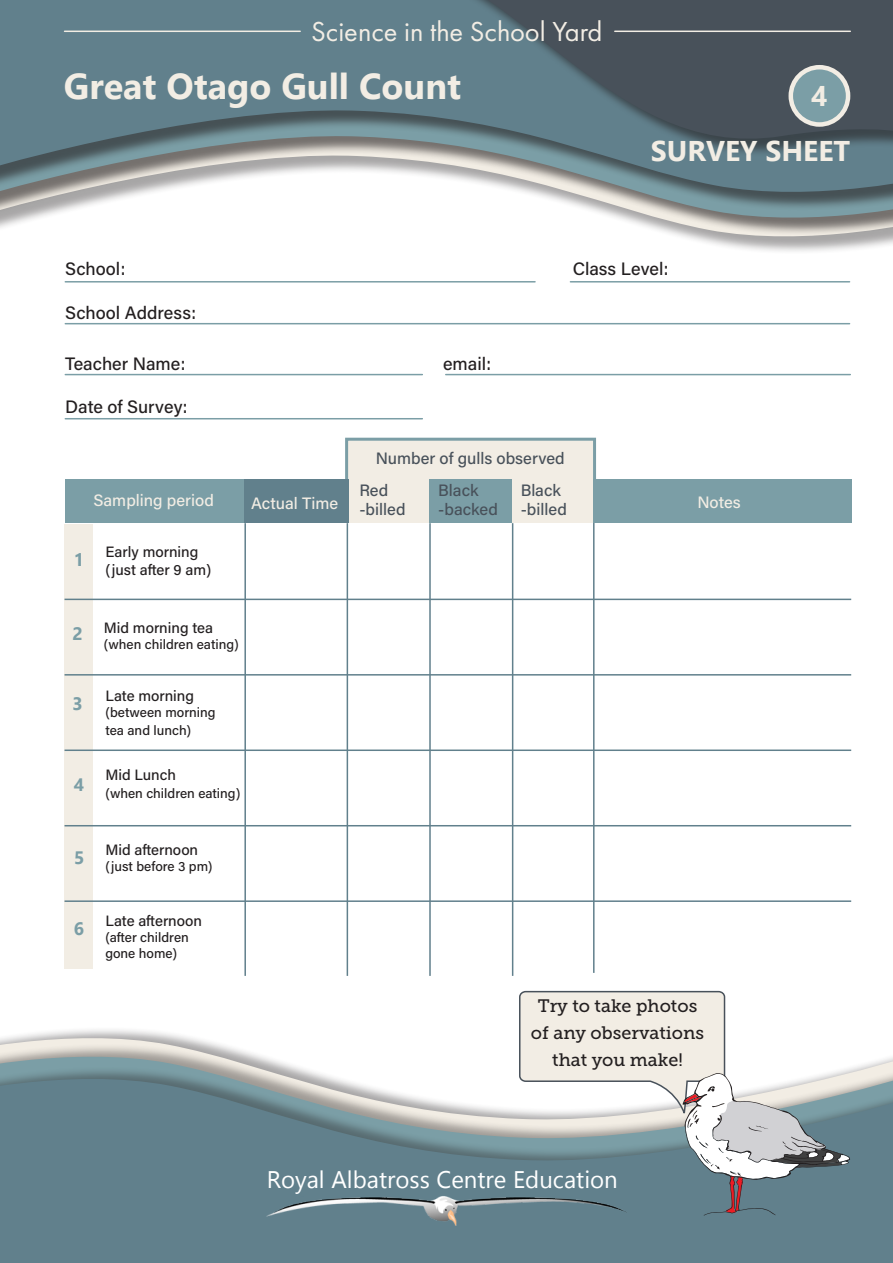
<style>
.page{position:relative;width:893px;height:1263px;background:#fff}
.page>*{position:absolute;margin:0;border:0;box-sizing:border-box;transform-origin:0 0}
.t1{font:700 36px "Gadugi";color:#f2ede4}
.t2{font:28.5px "Futura PT";color:#f2ede4}
.t3{font:700 28.5px "Gadugi";color:#f2ede4}
.t4{font:24px "Gadugi";color:#fff}
.t5{font:500 18px "Acumin Pro";color:#231f20}
.t6{font:18px/27px "Museo Slab 500";color:#231f20;text-align:center}
.t7{font:700 18px "Gadugi";color:#7b9ea6}
.t8{font:500 16.5px "Acumin Pro";color:#48515a}
.t9{font:500 16.5px "Acumin Pro";color:#f2ede4}
.t10{font:500 15px "Acumin Pro";color:#231f20}
.t11{font:500 13.5px "Acumin Pro";color:#231f20}
</style>
<div class="page">
<svg style="left:0;top:1030px;width:212px;height:13px"></svg>
<svg style="left:0;top:1044px;width:893px;height:22px"></svg>
<svg style="left:681px;top:236px;width:212px;height:13px"></svg>
<div style="left:0;top:0;width:893px;height:236px;background:#231f20;opacity:.6"></div>
<svg style="left:0;top:210px;width:893px;height:20px"></svg>
<div style="left:0;top:0;width:893px;height:210px;background:#231f20;opacity:.6"></div>
<svg style="left:0;top:0;width:893px;height:204px;background:#7e939a"></svg>
<div style="left:351px;top:0;width:542px;height:190px;background:#231f20;opacity:.6"></div>
<svg style="left:347px;top:0;width:546px;height:173px;background:#5b6d76"></svg>
<svg style="left:0;top:1066px;width:893px;height:197px;background:#738e97"></svg>
<hr style="left:615px;top:31px;width:235px;height:1px;background:#f2ede4">
<hr style="left:65px;top:31px;width:235px;height:1px;background:#f2ede4">
<img style="left:261px;top:1173px;width:370px;height:53px">
<div style="left:65px;top:524px;width:28px;height:445px;background:#f2ede4"></div>
<div style="left:791px;top:67px;width:57px;height:57px;background:#7b9ea6;border-radius:50%"></div>
<div style="left:788px;top:65px;width:62px;height:62px;border:4px solid #f2ede4;border-radius:50%"></div>
<hr style="left:65px;top:281px;width:470px;height:2px;background:#7b9ea6">
<hr style="left:65px;top:323px;width:785px;height:1px;background:#7b9ea6">
<hr style="left:570px;top:281px;width:280px;height:2px;background:#7b9ea6">
<hr style="left:65px;top:374px;width:357px;height:1px;background:#7b9ea6">
<hr style="left:446px;top:374px;width:404px;height:1px;background:#7b9ea6">
<hr style="left:65px;top:418px;width:357px;height:1px;background:#7b9ea6">
<div style="left:65px;top:480px;width:179px;height:43px;background:#7b9ea6"></div>
<div style="left:345px;top:438px;width:251px;height:46px;background:#f2ede4;border:3px solid #7b9ea6"></div>
<hr style="left:65px;top:749px;width:786px;height:2px;background:#61808c">
<hr style="left:429px;top:523px;width:2px;height:453px;background:#61808c">
<hr style="left:65px;top:599px;width:786px;height:1px;background:#61808c">
<hr style="left:593px;top:522px;width:2px;height:451px;background:#61808c">
<hr style="left:65px;top:900px;width:786px;height:2px;background:#61808c">
<hr style="left:244px;top:523px;width:2px;height:453px;background:#61808c">
<hr style="left:65px;top:825px;width:786px;height:1px;background:#61808c">
<hr style="left:347px;top:523px;width:1px;height:453px;background:#61808c">
<hr style="left:65px;top:674px;width:786px;height:1px;background:#61808c">
<hr style="left:512px;top:523px;width:1px;height:453px;background:#61808c">
<div style="left:347px;top:480px;width:82px;height:43px;background:#f2ede4"></div>
<div style="left:429px;top:480px;width:83px;height:43px;background:#7b9ea6"></div>
<div style="left:512px;top:480px;width:83px;height:43px;background:#f2ede4"></div>
<div style="left:244px;top:480px;width:104px;height:43px;background:#61808c"></div>
<div style="left:593px;top:480px;width:258px;height:43px;background:#7b9ea6"></div>
<svg style="left:518px;top:990px;width:332px;height:225px"></svg>
<h2 class="t2" style="left:311px;top:14px;width:293px">Science in the School Yard</h2>
<h1 class="t1" style="left:64px;top:65px;width:399px">Great Otago Gull Count</h1>
<p class="t3" style="left:811px;top:79px;width:18px">4</p>
<p class="t3" style="left:651px;top:134px;width:201px">SURVEY SHEET</p>
<p class="t5" style="left:65px;top:257px;width:62px">School:</p>
<p class="t5" style="left:573px;top:257px;width:97px">Class Level:</p>
<p class="t5" style="left:65px;top:300px;width:132px">School Address:</p>
<p class="t5" style="left:65px;top:351px;width:122px">Teacher Name:</p>
<p class="t5" style="left:443px;top:351px;width:50px">email:</p>
<p class="t5" style="left:65px;top:395px;width:124px">Date of Survey:</p>
<p class="t7" style="left:74px;top:548px;width:12px">1</p>
<p class="t9" style="left:93px;top:489px;width:122px">Sampling period</p>
<p class="t10" style="left:105px;top:541px;width:95px">Early morning</p>
<p class="t10" style="left:105px;top:559px;width:107px">(just after 9 am)</p>
<p class="t8" style="left:376px;top:447px;width:190px">Number of gulls observed</p>
<p class="t8" style="left:359px;top:478px;width:31px">Red</p>
<p class="t8" style="left:359px;top:498px;width:48px">-billed</p>
<p class="t8" style="left:438px;top:478px;width:42px">Black</p>
<p class="t8" style="left:438px;top:498px;width:61px">-backed</p>
<p class="t8" style="left:521px;top:478px;width:42px">Black</p>
<p class="t8" style="left:521px;top:498px;width:48px">-billed</p>
<p class="t9" style="left:251px;top:492px;width:89px">Actual Time</p>
<p class="t9" style="left:697px;top:490px;width:45px">Notes</p>
<p class="t7" style="left:72px;top:623px;width:12px">2</p>
<p class="t7" style="left:72px;top:693px;width:12px">3</p>
<p class="t7" style="left:74px;top:774px;width:12px">4</p>
<p class="t7" style="left:74px;top:847px;width:12px">5</p>
<p class="t7" style="left:74px;top:917px;width:12px">6</p>
<p class="t10" style="left:104px;top:617px;width:111px">Mid morning tea</p>
<p class="t11" style="left:104px;top:635px;width:137px">(when children eating)</p>
<p class="t10" style="left:105px;top:685px;width:90px">Late morning</p>
<p class="t11" style="left:105px;top:703px;width:112px">(between morning</p>
<p class="t11" style="left:105px;top:721px;width:87px">tea and lunch)</p>
<p class="t10" style="left:105px;top:765px;width:72px">Mid Lunch</p>
<p class="t11" style="left:105px;top:784px;width:137px">(when children eating)</p>
<p class="t10" style="left:105px;top:839px;width:94px">Mid afternoon</p>
<p class="t11" style="left:105px;top:857px;width:109px">(just before 3 pm)</p>
<p class="t10" style="left:105px;top:910px;width:98px">Late afternoon</p>
<p class="t11" style="left:105px;top:928px;width:85px">(after children</p>
<p class="t11" style="left:105px;top:944px;width:73px">gone home)</p>
<p class="t6" style="left:538px;top:993px;width:161px">Try to take photos</p>
<p class="t6" style="left:531px;top:1020px;width:175px">of any observations that you make!</p>
<h3 class="t4" style="left:267px;top:1165px;width:353px">Royal Albatross Centre Education</h3>
</div>
